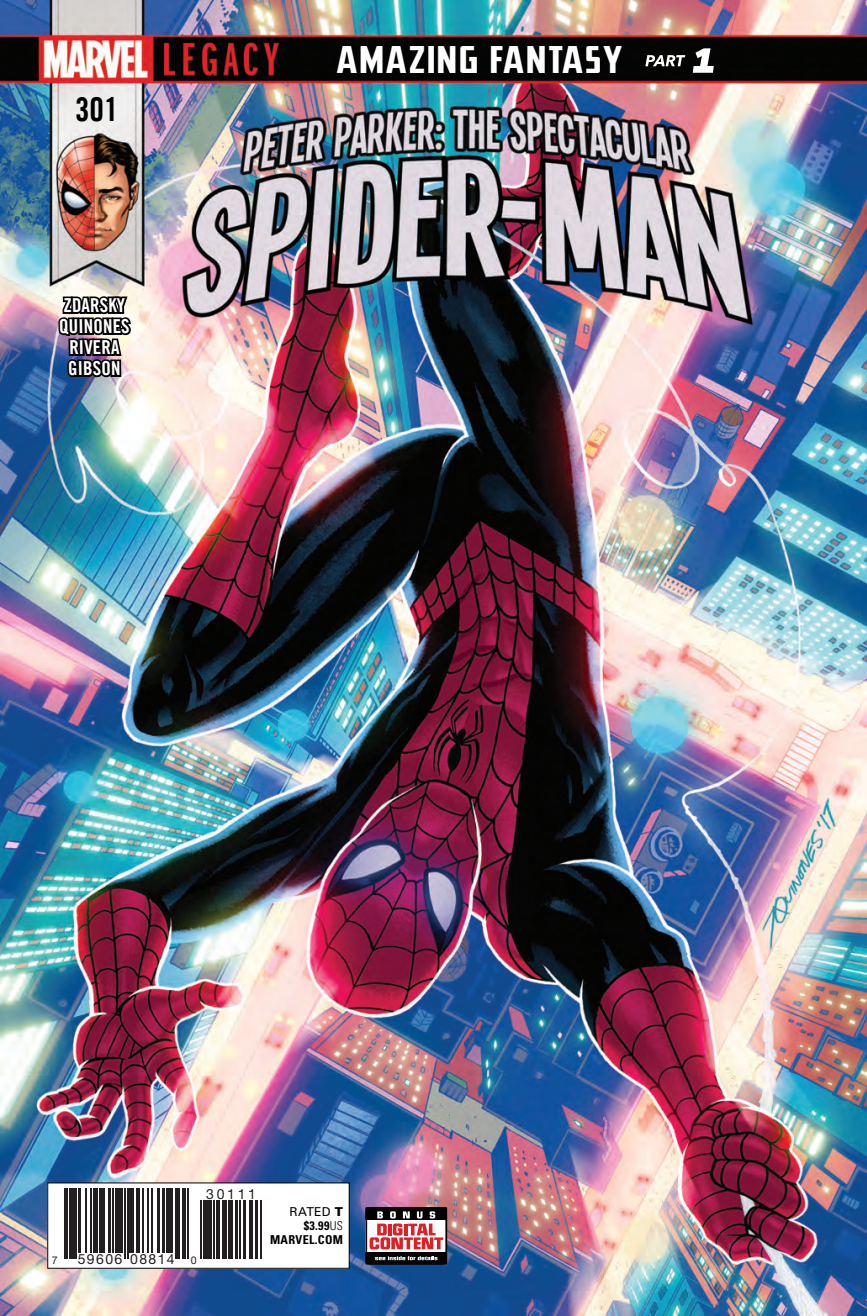
<style>
.page{position:relative;width:867px;height:1316px;background:#fff}
.page>*{position:absolute;margin:0;border:0;box-sizing:border-box;transform-origin:0 0}
.t1{font:35px "CC Elephantmen Tall";letter-spacing:.025em;color:#fff;scale:1.1 1}
.t2{font:32.73px "Trade Gothic LT Com Bd Cn 20";color:#000001}
.t3{font:19.25px/21px "Trade Gothic LT Com Bd Cn 20";color:#fff;text-align:center}
.t4{font:14px "Helvetica Neue";letter-spacing:.1em;color:#231f20}
.t5{font:700 condensed 12.25px/14px "Univers LT Std";letter-spacing:.025em;color:#000001;text-align:right}
.t6{font:10.67px "Helvetica Neue";color:#231f20}
.s1{font-size:10.67px}
.s2{font-weight:400;font-stretch:normal}
.s3{font-weight:900;font-stretch:normal}
.s4{font-weight:300}
</style>
<div class="page">
<img style="left:0;top:0;width:866px;height:1315px">
<div style="left:48px;top:1182px;width:301px;height:85px;background:#fff"></div>
<hr style="left:64px;top:1188px;width:1px;height:70px;background:#231f20">
<hr style="left:66px;top:1188px;width:2px;height:70px;background:#231f20">
<hr style="left:69px;top:1188px;width:4px;height:70px;background:#231f20">
<hr style="left:74px;top:1188px;width:3px;height:70px;background:#231f20">
<hr style="left:78px;top:1188px;width:3px;height:64px;background:#231f20">
<hr style="left:85px;top:1188px;width:1px;height:64px;background:#231f20">
<hr style="left:90px;top:1188px;width:2px;height:64px;background:#231f20">
<hr style="left:93px;top:1188px;width:2px;height:64px;background:#231f20">
<hr style="left:97px;top:1188px;width:1px;height:64px;background:#231f20">
<div style="left:99px;top:1188px;width:6px;height:64px;background:#231f20"></div>
<hr style="left:108px;top:1188px;width:3px;height:64px;background:#231f20">
<hr style="left:112px;top:1188px;width:2px;height:64px;background:#231f20">
<hr style="left:115px;top:1188px;width:1px;height:64px;background:#231f20">
<div style="left:118px;top:1188px;width:5px;height:64px;background:#231f20"></div>
<hr style="left:124px;top:1188px;width:2px;height:70px;background:#231f20">
<hr style="left:127px;top:1188px;width:1px;height:70px;background:#231f20">
<hr style="left:129px;top:1188px;width:4px;height:64px;background:#231f20">
<hr style="left:136px;top:1188px;width:1px;height:64px;background:#231f20">
<hr style="left:138px;top:1188px;width:2px;height:64px;background:#231f20">
<hr style="left:142px;top:1188px;width:2px;height:64px;background:#231f20">
<hr style="left:148px;top:1188px;width:1px;height:64px;background:#231f20">
<hr style="left:152px;top:1188px;width:1px;height:64px;background:#231f20">
<hr style="left:157px;top:1188px;width:3px;height:64px;background:#231f20">
<hr style="left:162px;top:1188px;width:3px;height:64px;background:#231f20">
<hr style="left:166px;top:1188px;width:2px;height:64px;background:#231f20">
<hr style="left:169px;top:1188px;width:4px;height:64px;background:#231f20">
<hr style="left:175px;top:1188px;width:4px;height:70px;background:#231f20">
<hr style="left:182px;top:1188px;width:1px;height:70px;background:#231f20">
<hr style="left:184px;top:1188px;width:2px;height:70px;background:#231f20">
<hr style="left:187px;top:1188px;width:1px;height:70px;background:#231f20">
<hr style="left:200px;top:1200px;width:2px;height:58px;background:#231f20">
<hr style="left:203px;top:1200px;width:2px;height:58px;background:#231f20">
<div style="left:207px;top:1200px;width:5px;height:58px;background:#231f20"></div>
<hr style="left:213px;top:1200px;width:2px;height:58px;background:#231f20">
<hr style="left:216px;top:1200px;width:1px;height:58px;background:#231f20">
<hr style="left:218px;top:1200px;width:2px;height:58px;background:#231f20">
<hr style="left:222px;top:1200px;width:4px;height:58px;background:#231f20">
<hr style="left:228px;top:1200px;width:1px;height:58px;background:#231f20">
<hr style="left:230px;top:1200px;width:3px;height:58px;background:#231f20">
<hr style="left:235px;top:1200px;width:3px;height:58px;background:#231f20">
<hr style="left:239px;top:1200px;width:2px;height:58px;background:#231f20">
<hr style="left:243px;top:1200px;width:3px;height:58px;background:#231f20">
<hr style="left:249px;top:1200px;width:1px;height:58px;background:#231f20">
<hr style="left:251px;top:1200px;width:2px;height:58px;background:#231f20">
<hr style="left:255px;top:1200px;width:3px;height:58px;background:#231f20">
<hr style="left:260px;top:1200px;width:2px;height:58px;background:#231f20">
<img style="left:56px;top:0;width:77px;height:775px">
<svg style="left:645px;top:48px;width:68px;height:25px"></svg>
<svg style="left:368px;top:1209px;width:76px;height:52px"></svg>
<div style="left:365px;top:1206px;width:82px;height:58px;border:2px solid #000001"></div>
<h2 class="t2" style="left:75px;top:89px;width:45px">301</h2>
<p class="t3" style="left:59px;top:294px;width:72px">ZDARSKY<br>QUINONES<br>RIVERA<br>GIBSON</p>
<h1 class="t1" style="left:336px;top:41px;width:262px">AMAZING FANTASY</h1>
<p class="t4" style="left:206px;top:1183px;width:51px">30111</p>
<p class="t6" style="left:52px;top:1252px;width:7px">7</p>
<p class="t4" style="left:78px;top:1248px;width:120px">59606 08814 <span class="s1">0</span></p>
<p class="t5" style="left:270px;top:1204px;width:74px"><span class="s2">RATED</span> <span class="s3">T </span>$3.99<span class="s4">US<br></span>MARVEL.COM</p>
</div>
